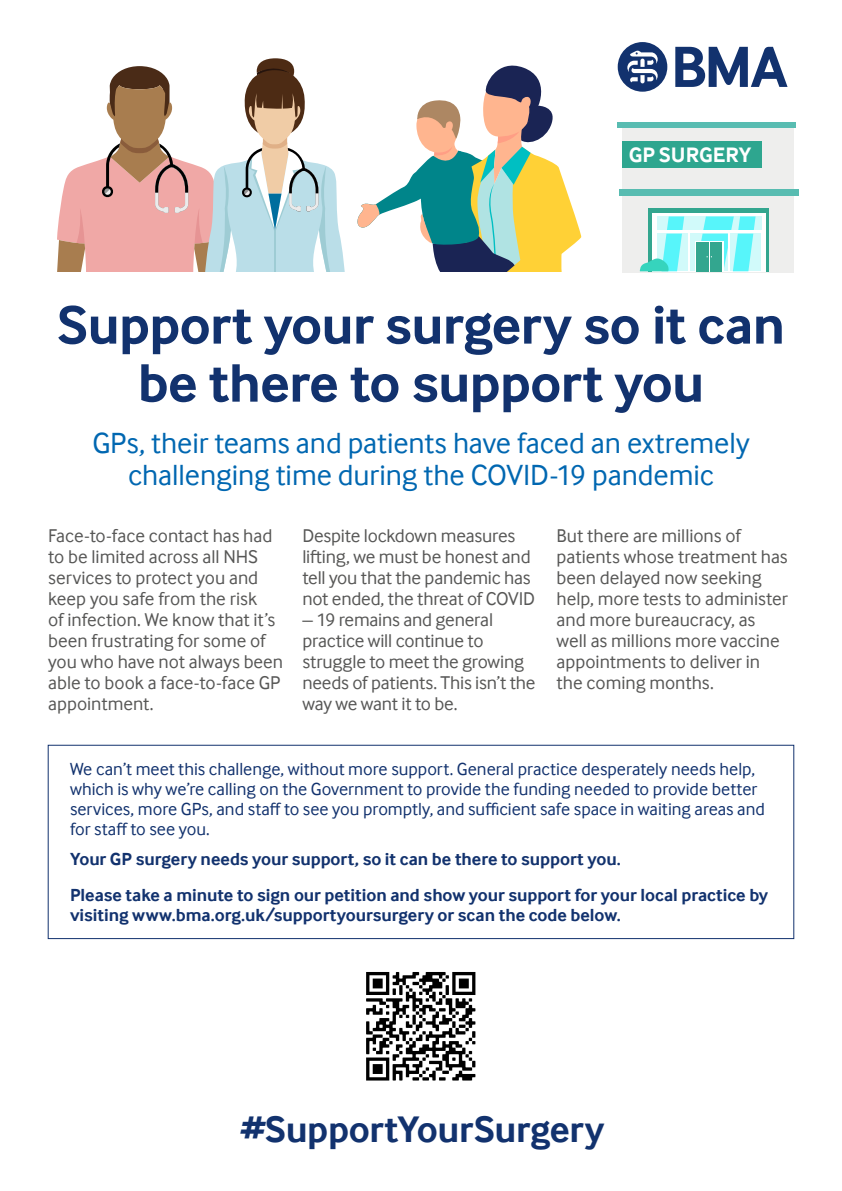
<style>
.page{position:relative;width:842px;height:1191px;background:#fff}
.page>*{position:absolute;margin:0;border:0;box-sizing:border-box;transform-origin:0 0}
.t1{font:700 56px/58px "Inter Face";letter-spacing:-.015em;color:#12326e;text-align:center}
.t2{font:700 38px "Inter Face";letter-spacing:-.01em;color:#12326e}
.t3{font:30px/32px "Inter Face";letter-spacing:-.005em;color:#0067b1;text-align:center}
.t4{font:700 21.5px "Inter Face";color:#fff}
.t5{font:19px/21px "Inter Face";letter-spacing:-.005em;color:#575756}
.t6{font:18px/20px "Inter Face";color:#12326e}
.t7{font:700 18px/35.7px "Inter Face";letter-spacing:-.005em;color:#12326e}
.s1{font-style:italic}
</style>
<div class="page">
<svg style="left:357px;top:65px;width:224px;height:207px"></svg>
<svg style="left:57px;top:58px;width:288px;height:214px"></svg>
<div style="left:622px;top:128px;width:171px;height:145px;background:#e9eae8"></div>
<div style="left:617px;top:122px;width:179px;height:6px;background:#58bcb1"></div>
<div style="left:622px;top:141px;width:139px;height:27px;background:#2ea68f"></div>
<div style="left:648px;top:208px;width:121px;height:63px;background:#33a68f"></div>
<div style="left:652px;top:213px;width:113px;height:58px;background:#fff"></div>
<div style="left:657px;top:216px;width:104px;height:14px;background:#d1fafa"></div>
<div style="left:657px;top:234px;width:30px;height:37px;background:#d1fafa"></div>
<div style="left:690px;top:234px;width:38px;height:37px;background:#d1fafa"></div>
<div style="left:730px;top:234px;width:31px;height:37px;background:#d1fafa"></div>
<svg style="left:695px;top:216px;width:60px;height:55px"></svg>
<svg style="left:639px;top:216px;width:45px;height:55px"></svg>
<div style="left:619px;top:189px;width:179px;height:7px;background:#58bcb1"></div>
<div style="left:48px;top:744px;width:746px;height:195px;border:1px solid #12326e"></div>
<svg style="left:675px;top:47px;width:112px;height:40px"></svg>
<div style="left:618px;top:42px;width:49px;height:50px;background:#12326e;border-radius:50%"></div>
<svg style="left:627px;top:51px;width:31px;height:32px"></svg>
<img style="left:366px;top:972px;width:110px;height:109px">
<p class="t4" style="left:629px;top:142px;width:124px">GP SURGERY</p>
<h1 class="t1" style="left:57px;top:296px;width:730px">Support your surgery so it can be there to support you</h1>
<h3 class="t3" style="left:92px;top:427px;width:659px">GPs, their teams and patients have faced an extremely challenging time during the COVID-19 pandemic</h3>
<p class="t5" style="left:48px;top:525px;width:237px">Face-to-face contact has had to be limited across all NHS services to protect you and keep you safe from the risk<br>of infection. We know that it’s been frustrating for some of you who have not always been able to book a face-to-face GP appointment.</p>
<p class="t5" style="left:302px;top:525px;width:234px">Despite lockdown measures lifting, we must be honest and tell you that the pandemic has not ended, the threat of COVID</p>
<p class="t5" style="left:302px;top:609px;width:235px">– 19 remains and general practice will continue to struggle to meet the growing needs of patients. This isn’t the way we want it to be.</p>
<p class="t5" style="left:557px;top:525px;width:233px">But there are millions of patients whose treatment has been delayed now seeking help, more tests to administer and more bureaucracy, as well as millions more vaccine appointments to deliver in the coming months.</p>
<p class="t6" style="left:70px;top:758px;width:696px">We can’t meet this challenge, without more support. General practice desperately needs help, which is why we’re calling on the Government to provide the funding needed to provide better services, more GPs, and staff to see you promptly, and sufficient safe space in waiting areas and for staff to see you.</p>
<p class="t7" style="left:70px;top:841px;width:700px">Your GP surgery needs your support, so it can be there to support you.<br>Please take a minute to sign our petition and show your support for your local practice by</p>
<p class="t7" style="left:70px;top:896px;width:552px">visiting www.bma.org.uk/supportyoursurgery or scan the code below.</p>
<h2 class="t2" style="left:237px;top:1107px;width:369px"><span class="s1">#</span>SupportYourSurgery</h2>
</div>
